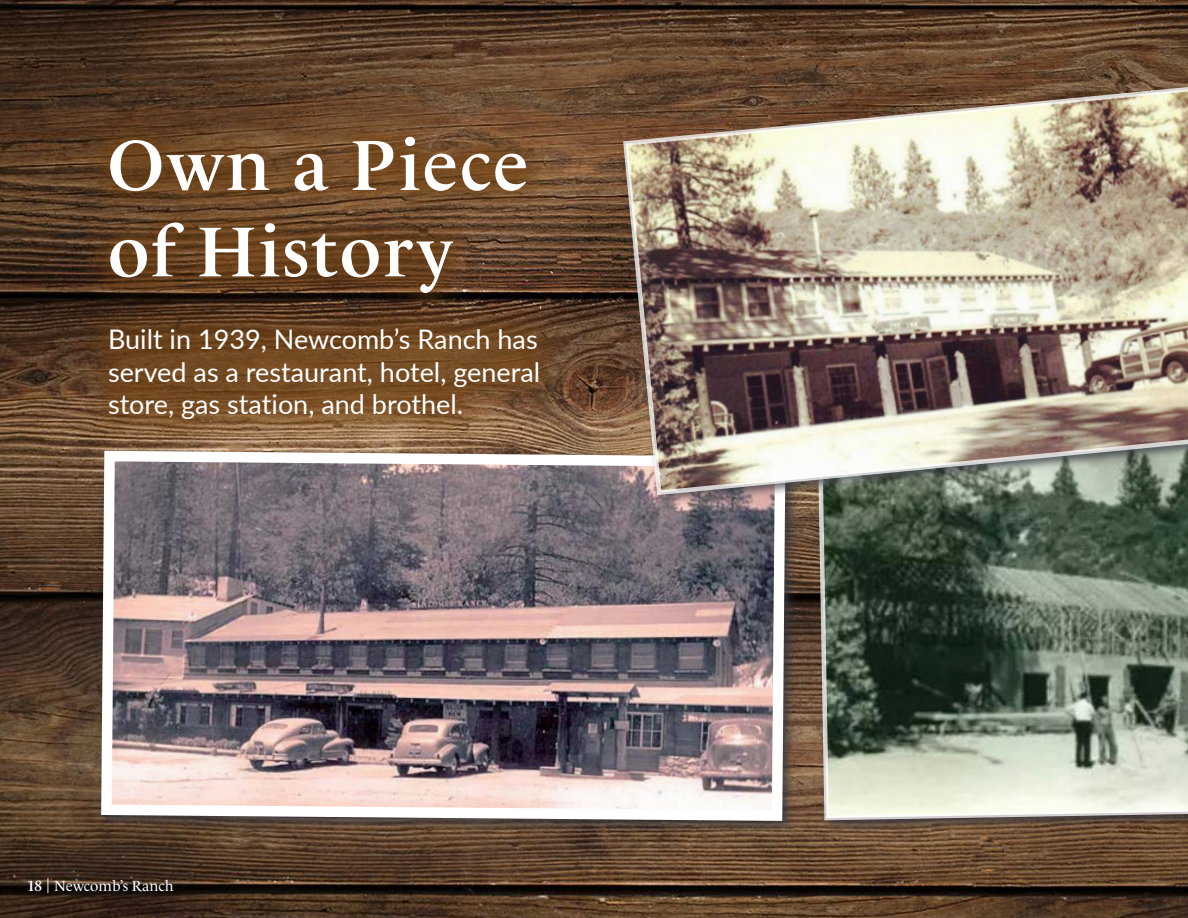
<style>
.page{position:relative;width:1188px;height:918px;background:#fff}
.page>*{position:absolute;margin:0;border:0;box-sizing:border-box;transform-origin:0 0}
.t1{font:600 72px/86.4px "Le Monde Livre Cla Std";letter-spacing:.025em;color:#fff}
.t2{font:27px/32.4px "Lato";color:#fff;text-align:justify}
.t3{font:15px "Le Monde Livre Cla Std";color:#fff}
.s1{font-weight:600}
</style>
<div class="page">
<img style="left:0;top:0;width:1188px;height:918px">
<div style="left:814px;top:378px;width:374px;height:455px;background:#343741;opacity:.75"></div>
<svg style="left:815px;top:508px;width:373px;height:315px;background:#6e796a"></svg>
<div style="left:79px;top:107px;width:489px;height:342px;background:#704214;opacity:.76"></div>
<div style="left:98px;top:447px;width:700px;height:387px;background:#343741;opacity:.75"></div>
<img style="left:96px;top:445px;width:695px;height:381px">
<div style="left:621px;top:84px;width:567px;height:424px;background:#343741;opacity:.75"></div>
<img style="left:621px;top:84px;width:567px;height:414px">
<h1 class="t1" style="left:108px;top:122px;width:422px">Own a Piece of History</h1>
<p class="t2" style="left:108px;top:322px;width:434px">Built in 1939, Newcomb’s Ranch has served as a restaurant, hotel, general store, gas station, and brothel.</p>
<p class="t3" style="left:27px;top:877px;width:148px"><span class="s1">18</span> | Newcomb’s Ranch</p>
</div>
